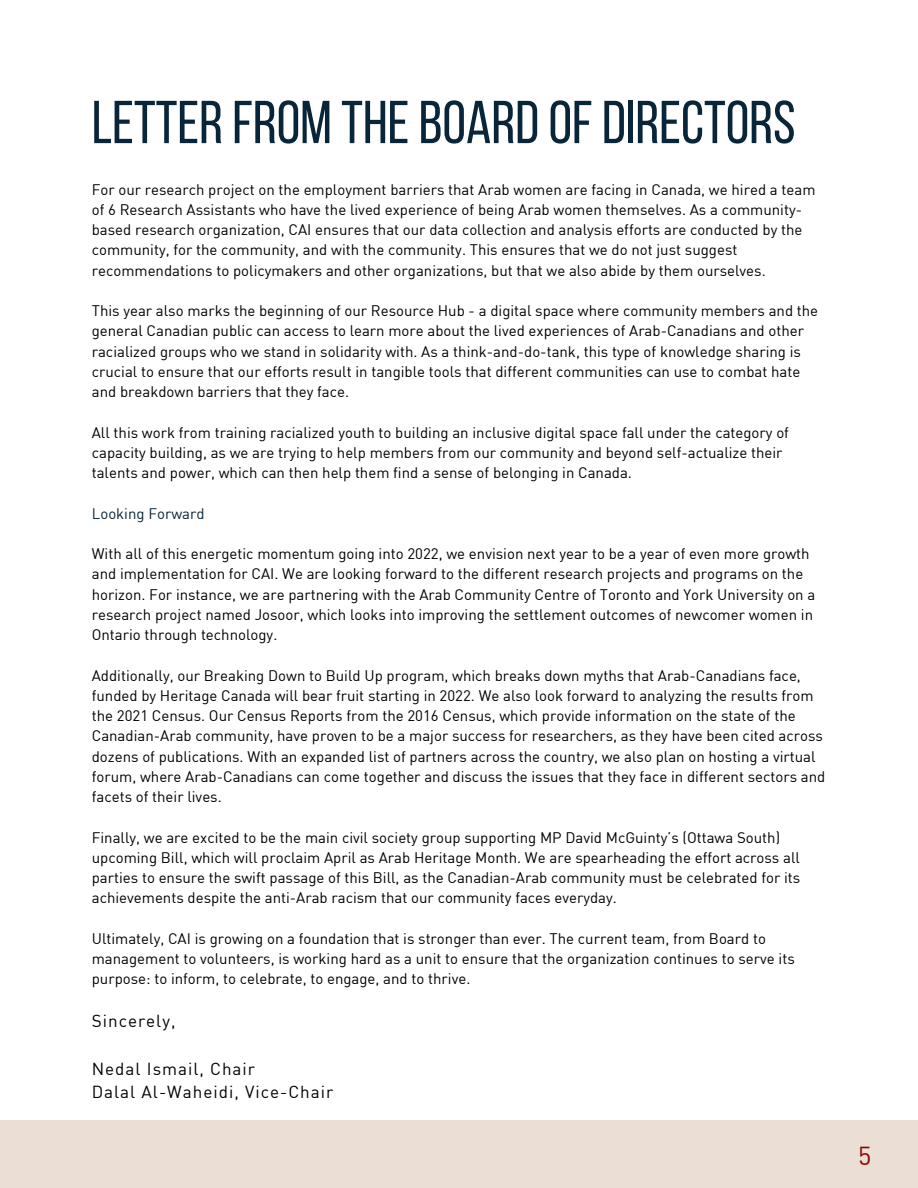
<style>
.page{position:relative;width:918px;height:1188px;background:#fff}
.page>*{position:absolute;margin:0;border:0;box-sizing:border-box;transform-origin:0 0}
.t1{font:60.45px "Bebas Neue";color:#08253a}
.t2{font:25.5px "DIN";color:#8d0801}
.t3{font:17.1px/23.7px "DIN";letter-spacing:.06em;color:#000}
.t4{font:15px/20.2px "DIN";color:#000}
.t5{font:15px "DIN";color:#08253a}
</style>
<div class="page">
<div style="left:0;top:1120px;width:918px;height:68px;background:#eaded5"></div>
<h1 class="t1" style="left:92px;top:98px;width:705px">LETTERFROM THEBOARDOFDIRECTORS</h1>
<p class="t4" style="left:92px;top:179px;width:725px">For our research project on the employment barriers that Arab women are facing in Canada, we hired a team of 6 Research Assistants who have the lived experience of being Arab women themselves. As a community&shy;based research organization, CAI ensures that our data collection and analysis efforts are conducted by the community, for the community, and with the community. This ensures that we do not just suggest recommendations to policymakers and other organizations, but that we also abide by them ourselves.</p>
<p class="t4" style="left:92px;top:300px;width:728px">This year also marks the beginning of our Resource Hub - a digital space where community members and the general Canadian public can access to learn more about the lived experiences of Arab-Canadians and other racialized groups who we stand in solidarity with. As a think-and-do-tank, this type of knowledge sharing is crucial to ensure that our efforts result in tangible tools that different communities can use to combat hate and breakdown barriers that they face.</p>
<p class="t4" style="left:92px;top:422px;width:699px">All this work from training racialized youth to building an inclusive digital space fall under the category of capacity building, as we are trying to help members from our community and beyond self-actualize their talents and power, which can then help them find a sense of belonging in Canada.</p>
<p class="t5" style="left:92px;top:504px;width:114px">Looking Forward</p>
<p class="t4" style="left:92px;top:543px;width:725px">With all of this energetic momentum going into 2022, we envision next year to be a year of even more growth and implementation for CAI. We are looking forward to the different research projects and programs on the horizon. For instance, we are partnering with the Arab Community Centre of Toronto and York University on a research project named Josoor, which looks into improving the settlement outcomes of newcomer women in Ontario through technology.</p>
<p class="t4" style="left:92px;top:665px;width:735px">Additionally, our Breaking Down to Build Up program, which breaks down myths that Arab-Canadians face, funded by Heritage Canada will bear fruit starting in 2022. We also look forward to analyzing the results from the 2021 Census. Our Census Reports from the 2016 Census, which provide information on the state of the Canadian-Arab community, have proven to be a major success for researchers, as they have been cited across dozens of publications. With an expanded list of partners across the country, we also plan on hosting a virtual forum, where Arab-Canadians can come together and discuss the issues that they face in different sectors and facets of their lives.</p>
<p class="t4" style="left:92px;top:827px;width:710px">Finally, we are excited to be the main civil society group supporting MP David McGuinty’s (Ottawa South) upcoming Bill, which will proclaim April as Arab Heritage Month. We are spearheading the effort across all parties to ensure the swift passage of this Bill, as the Canadian-Arab community must be celebrated for its achievements despite the anti-Arab racism that our community faces everyday.</p>
<p class="t4" style="left:92px;top:928px;width:704px">Ultimately, CAI is growing on a foundation that is stronger than ever. The current team, from Board to management to volunteers, is working hard as a unit to ensure that the organization continues to serve its purpose: to inform, to celebrate, to engage, and to thrive.</p>
<p class="t3" style="left:92px;top:1009px;width:85px">Sincerely,</p>
<p class="t3" style="left:92px;top:1056px;width:243px">Nedal Ismail, Chair<br>Dalal Al-Waheidi, Vice-Chair</p>
<h2 class="t2" style="left:858px;top:1140px;width:15px">5</h2>
</div>
